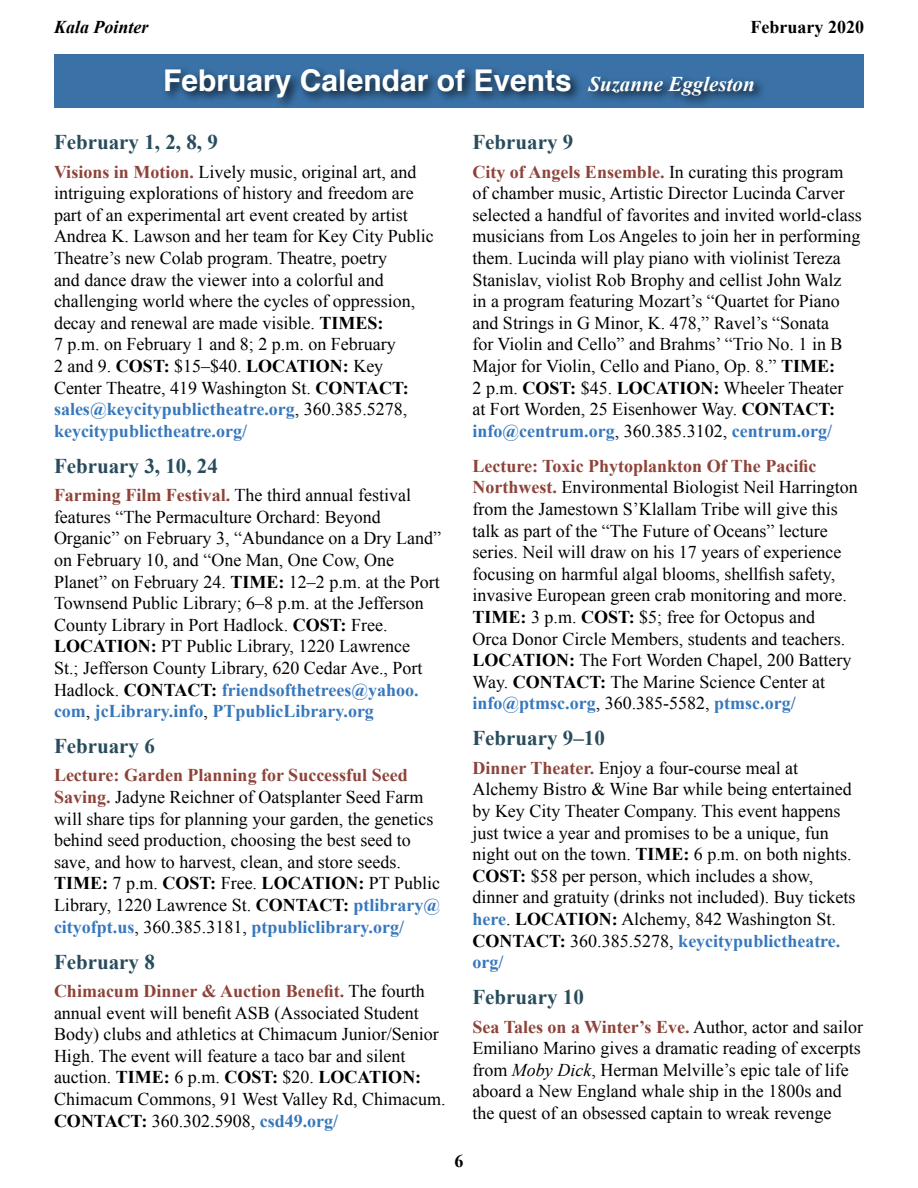
<style>
.page{position:relative;width:918px;height:1188px;background:#fff}
.page>*{position:absolute;margin:0;border:0;box-sizing:border-box;transform-origin:0 0}
.t1{font:700 30px "Helvetica";color:#fff}
.t2{font:700 21px "Times New Roman";color:#284c5c}
.t3{font:18px/21.6px "Times New Roman";color:#000}
.t4{font:700 18px "Times New Roman";color:#000}
.t5{font:italic 700 18px "Times New Roman";color:#000}
.s1{font-family:"Times New Roman";font-style:italic;font-size:21px}
.s2{font-weight:700;color:#8d4339}
.s3{font-weight:700}
.s4{font-weight:700;color:#3777bc}
.s5{font-style:italic}
</style>
<div class="page">
<div style="left:54px;top:54px;width:810px;height:54px;background:#3a72a7"></div>
<div style="left:162px;top:66px;width:605px;height:44px;background:#000;opacity:.75"></div>
<p class="t5" style="left:54px;top:15px;width:96px">Kala Pointer</p>
<p class="t4" style="left:751px;top:15px;width:115px">February 2020</p>
<h1 class="t1" style="left:163px;top:56px;width:593px">February Calendar of Events <span class="s1">Suzanne Eggleston</span></h1>
<p class="t2" style="left:54px;top:128px;width:165px">February 1, 2, 8, 9</p>
<p class="t3" style="left:54px;top:160px;width:381px"><span class="s2">Visions in Motion.</span> Lively music, original art, and intriguing explorations of history and freedom are part of an experimental art event created by artist Andrea K. Lawson and her team for Key City Public Theatre’s new Colab program. Theatre, poetry<br>and dance draw the viewer into a colorful and challenging world where the cycles of oppression, decay and renewal are made visible. <span class="s3">TIMES:<br></span>7 p.m. on February 1 and 8; 2 p.m. on February<br>2 and 9. <span class="s3">COST:</span> $15–$40. <span class="s3">LOCATION:</span> Key Center Theatre, 419 Washington St. <span class="s3">CONTACT: </span><span class="s4">sales@keycitypublictheatre.org</span>, 360.385.5278, <span class="s4">keycitypublictheatre.org/</span></p>
<p class="t2" style="left:54px;top:451px;width:165px">February 3, 10, 24</p>
<p class="t3" style="left:54px;top:484px;width:389px"><span class="s2">Farming Film Festival.</span> The third annual festival features “The Permaculture Orchard: Beyond Organic” on February 3, “Abundance on a Dry Land” on February 10, and “One Man, One Cow, One Planet” on February 24. <span class="s3">TIME:</span> 12–2 p.m. at the Port Townsend Public Library; 6–8 p.m. at the Jefferson County Library in Port Hadlock. <span class="s3">COST:</span> Free.<br><span class="s3">LOCATION:</span> PT Public Library, 1220 Lawrence<br>St.; Jefferson County Library, 620 Cedar Ave., Port Hadlock. <span class="s3">CONTACT:</span> <span class="s4">friendsofthetrees@yahoo. com</span>, <span class="s4">jcLibrary.info</span>, <span class="s4">PTpublicLibrary.org</span></p>
<p class="t2" style="left:54px;top:732px;width:102px">February 6</p>
<p class="t3" style="left:54px;top:764px;width:388px"><span class="s2">Lecture: Garden Planning for Successful Seed Saving.</span> Jadyne Reichner of Oatsplanter Seed Farm will share tips for planning your garden, the genetics behind seed production, choosing the best seed to save, and how to harvest, clean, and store seeds.<br><span class="s3">TIME:</span> 7 p.m. <span class="s3">COST:</span> Free. <span class="s3">LOCATION:</span> PT Public Library, 1220 Lawrence St. <span class="s3">CONTACT:</span> <span class="s4">ptlibrary@ cityofpt.us</span>, 360.385.3181, <span class="s4">ptpubliclibrary.org/</span></p>
<p class="t2" style="left:54px;top:947px;width:102px">February 8</p>
<p class="t3" style="left:54px;top:980px;width:393px"><span class="s2">Chimacum Dinner &amp; Auction Benefit.</span> The fourth annual event will benefit ASB (Associated Student Body) clubs and athletics at Chimacum Junior/Senior High. The event will feature a taco bar and silent auction. <span class="s3">TIME:</span> 6 p.m. <span class="s3">COST:</span> $20. <span class="s3">LOCATION:<br></span>Chimacum Commons, 91 West Valley Rd, Chimacum.<br><span class="s3">CONTACT:</span> 360.302.5908, <span class="s4">csd49.org/</span></p>
<p class="t2" style="left:472px;top:128px;width:102px">February 9</p>
<p class="t3" style="left:472px;top:160px;width:391px"><span class="s2">City of Angels Ensemble.</span> In curating this program of chamber music, Artistic Director Lucinda Carver selected a handful of favorites and invited world-class musicians from Los Angeles to join her in performing them. Lucinda will play piano with violinist Tereza Stanislav, violist Rob Brophy and cellist John Walz<br>in a program featuring Mozart’s “Quartet for Piano and Strings in G Minor, K. 478,” Ravel’s “Sonata<br>for Violin and Cello” and Brahms’ “Trio No. 1 in B Major for Violin, Cello and Piano, Op. 8.” <span class="s3">TIME:<br></span>2 p.m. <span class="s3">COST:</span> $45. <span class="s3">LOCATION:</span> Wheeler Theater<br>at Fort Worden, 25 Eisenhower Way. <span class="s3">CONTACT: </span><span class="s4">info@centrum.org</span>, 360.385.3102, <span class="s4">centrum.org/</span></p>
<p class="t3" style="left:472px;top:455px;width:387px"><span class="s2">Lecture: Toxic Phytoplankton Of The Pacific Northwest.</span> Environmental Biologist Neil Harrington from the Jamestown S’Klallam Tribe will give this talk as part of the “The Future of Oceans” lecture series. Neil will draw on his 17 years of experience focusing on harmful algal blooms, shellfish safety, invasive European green crab monitoring and more.<br><span class="s3">TIME:</span> 3 p.m. <span class="s3">COST:</span> $5; free for Octopus and<br>Orca Donor Circle Members, students and teachers.<br><span class="s3">LOCATION:</span> The Fort Worden Chapel, 200 Battery Way. <span class="s3">CONTACT:</span> The Marine Science Center at <span class="s4">info@ptmsc.org</span>, 360.385-5582, <span class="s4">ptmsc.org/</span></p>
<p class="t2" style="left:472px;top:724px;width:134px">February 9–10</p>
<p class="t3" style="left:472px;top:757px;width:384px"><span class="s2">Dinner Theater.</span> Enjoy a four-course meal at Alchemy Bistro &amp; Wine Bar while being entertained by Key City Theater Company. This event happens just twice a year and promises to be a unique, fun night out on the town. <span class="s3">TIME:</span> 6 p.m. on both nights.<br><span class="s3">COST:</span> $58 per person, which includes a show, dinner and gratuity (drinks not included). Buy tickets <span class="s4">here</span>. <span class="s3">LOCATION:</span> Alchemy, 842 Washington St.<br><span class="s3">CONTACT:</span> 360.385.5278, <span class="s4">keycitypublictheatre. org/</span></p>
<p class="t2" style="left:472px;top:983px;width:113px">February 10</p>
<p class="t3" style="left:472px;top:1015px;width:392px"><span class="s2">Sea Tales on a Winter’s Eve.</span> Author, actor and sailor Emiliano Marino gives a dramatic reading of excerpts from <span class="s5">Moby Dick</span>, Herman Melville’s epic tale of life aboard a New England whale ship in the 1800s and the quest of an obsessed captain to wreak revenge</p>
<p class="t4" style="left:454px;top:1149px;width:10px">6</p>
</div>
